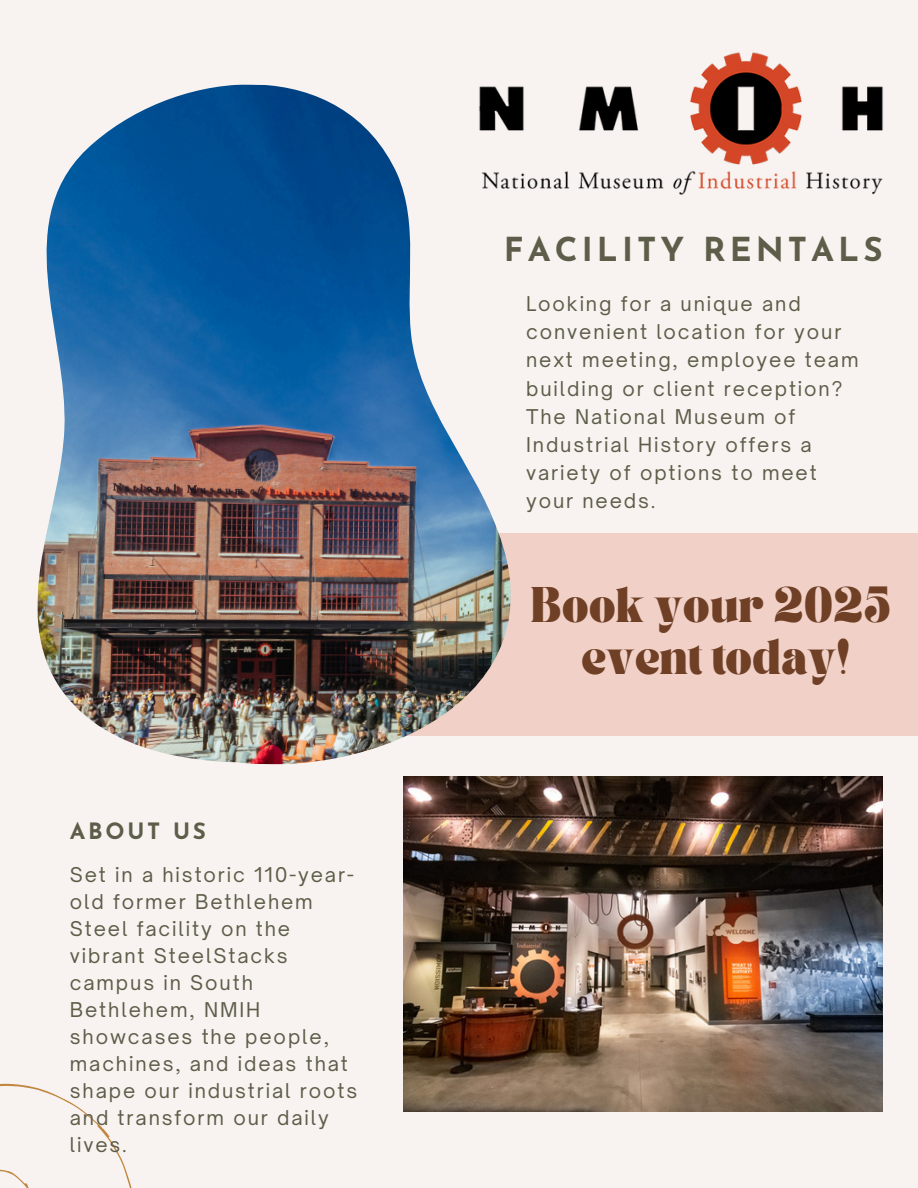
<style>
.page{position:relative;width:918px;height:1188px;background:#f8f3f0}
.page>*{position:absolute;margin:0;border:0;box-sizing:border-box;transform-origin:0 0}
.t1{font:700 33px "Josefin Sans";letter-spacing:.12em;color:#5e5d49}
.t2{font:700 30.75px/51.8px "TANASHFORD";color:#6f4025;text-align:center}
.t3{font:700 22.5px "Josefin Sans";letter-spacing:.12em;color:#5e5d49}
.t4{font:19.5px/27px "Open Sauce One";letter-spacing:.095em;color:#5e5d49}
</style>
<div class="page">
<div style="left:403px;top:533px;width:515px;height:203px;background:#f0d0c7"></div>
<img style="left:403px;top:776px;width:480px;height:336px">
<img style="left:37px;top:84px;width:474px;height:681px">
<svg style="left:0;top:1083px;width:132px;height:105px"></svg>
<img style="left:478px;top:52px;width:405px;height:146px">
<h1 class="t3" style="left:70px;top:822px;width:138px">ABOUT US</h1>
<p class="t4" style="left:70px;top:861px;width:289px">Set in a historic 110-year&shy;old former Bethlehem<br>Steel facility on the vibrant SteelStacks campus in South<br>Bethlehem, NMIH showcases the people, machines, and ideas that shape our industrial roots and transform our daily lives.</p>
<h3 class="t1" style="left:504px;top:236px;width:380px">FACILITY RENTALS</h3>
<p class="t4" style="left:526px;top:290px;width:334px;line-height:28.2px">Looking for a unique and convenient location for your next meeting, employee team building or client reception?<br>The National Museum of<br>Industrial History offers a variety of options to meet your needs.</p>
<h2 class="t2" style="left:530px;top:584px;width:362px">Book your 2025 event today!</h2>
</div>
